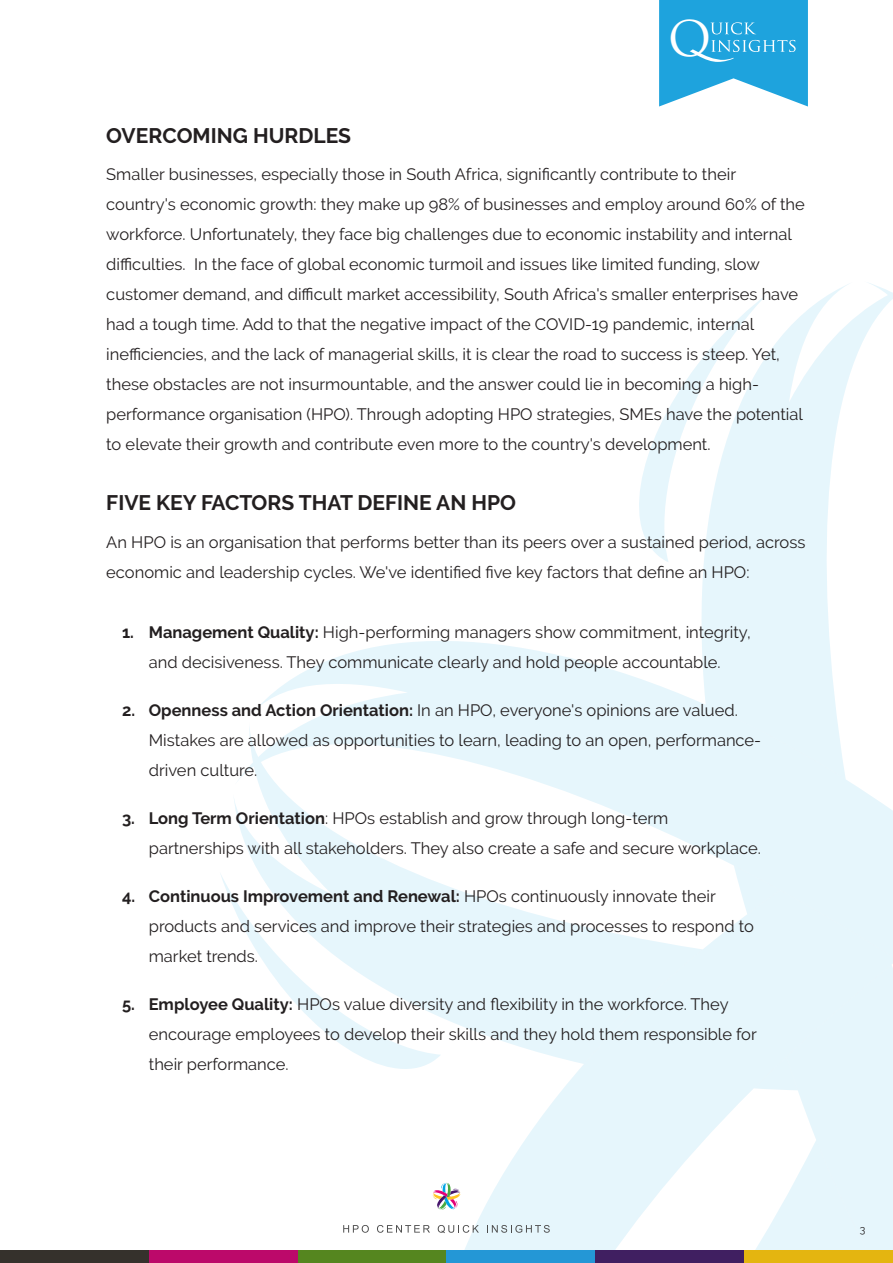
<style>
.page{position:relative;width:893px;height:1263px;background:#fff}
.page>*{position:absolute;margin:0;border:0;box-sizing:border-box;transform-origin:0 0}
.t1{font:47.85px "Trajan Pro";color:#fff}
.t2{font:700 21px "Raleway";color:#231f20}
.t3{font:16.5px/30px "Raleway";color:#231f20}
.t4{font:10.5px "Raleway";color:#231f20}
.s1{font-weight:700}
</style>
<div class="page">
<svg style="left:659px;top:0;width:149px;height:107px;background:#43b2e2"></svg>
<svg style="left:437px;top:962px;width:182px;height:288px;fill:#e6f6fc"></svg>
<svg style="left:234px;top:641px;width:385px;height:321px"></svg>
<svg style="left:619px;top:283px;width:274px;height:967px"></svg>
<svg style="left:221px;top:871px;width:220px;height:217px"></svg>
<div style="left:0;top:1250px;width:149px;height:13px;background:#35312c"></div>
<div style="left:149px;top:1250px;width:149px;height:13px;background:#bc096a"></div>
<div style="left:298px;top:1250px;width:148px;height:13px;background:#55861f"></div>
<div style="left:446px;top:1250px;width:149px;height:13px;background:#2497d6"></div>
<div style="left:595px;top:1250px;width:149px;height:13px;background:#401f61"></div>
<div style="left:744px;top:1250px;width:149px;height:13px;background:#e4b510"></div>
<svg style="left:343px;top:1225px;width:26px;height:8px"></svg>
<svg style="left:377px;top:1225px;width:53px;height:8px"></svg>
<svg style="left:438px;top:1225px;width:41px;height:8px"></svg>
<svg style="left:487px;top:1225px;width:63px;height:8px"></svg>
<div style="left:428px;top:1177px;width:37px;height:38px;background:#fff;border-radius:50%"></div>
<svg style="left:432px;top:1182px;width:29px;height:28px"></svg>
<h1 class="t1" style="left:668px;top:20px;width:45px">O</h1>
<p class="t2" style="left:106px;top:123px;width:246px">OVERCOMING HURDLES</p>
<p class="t3" style="left:106px;top:160px;width:700px">Smaller businesses, especially those in South Africa, significantly contribute to their country's economic growth: they make up 98% of businesses and employ around 60% of the workforce. Unfortunately, they face big challenges due to economic instability and internal difficulties. In the face of global economic turmoil and issues like limited funding, slow customer demand, and difficult market accessibility, South Africa's smaller enterprises have had a tough time. Add to that the negative impact of the COVID-19 pandemic, internal inefficiencies, and the lack of managerial skills, it is clear the road to success is steep. Yet, these obstacles are not insurmountable, and the answer could lie in becoming a high&shy;performance organisation (HPO). Through adopting HPO strategies, SMEs have the potential to elevate their growth and contribute even more to the country's development.</p>
<p class="t2" style="left:106px;top:491px;width:411px">FIVE KEY FACTORS THAT DEFINE AN HPO</p>
<p class="t3" style="left:106px;top:527px;width:701px">An HPO is an organisation that performs better than its peers over a sustained period, across economic and leadership cycles. We've identified five key factors that define an HPO:</p>
<p class="t3" style="left:122px;top:617px;width:630px;text-align:center"><span class="s1">1. Management Quality:</span> High-performing managers show commitment, integrity, and decisiveness. They communicate clearly and hold people accountable.</p>
<p class="t3" style="left:149px;top:695px;width:614px;text-indent:-27px"><span class="s1">2. Openness and Action Orientation:</span> In an HPO, everyone's opinions are valued.<br>Mistakes are allowed as opportunities to learn, leading to an open, performance&shy;driven culture.</p>
<p class="t3" style="left:149px;top:803px;width:614px;text-indent:-27px"><span class="s1">3. Long Term Orientation</span>: HPOs establish and grow through long-term partnerships with all stakeholders. They also create a safe and secure workplace.</p>
<p class="t3" style="left:149px;top:881px;width:607px;text-indent:-27px"><span class="s1">4. Continuous Improvement and Renewal:</span> HPOs continuously innovate their products and services and improve their strategies and processes to respond to market trends.</p>
<p class="t3" style="left:149px;top:989px;width:610px;text-indent:-27px"><span class="s1">5. Employee Quality:</span> HPOs value diversity and flexibility in the workforce. They encourage employees to develop their skills and they hold them responsible for their performance.</p>
<p class="t4" style="left:860px;top:1223px;width:7px">3</p>
</div>
